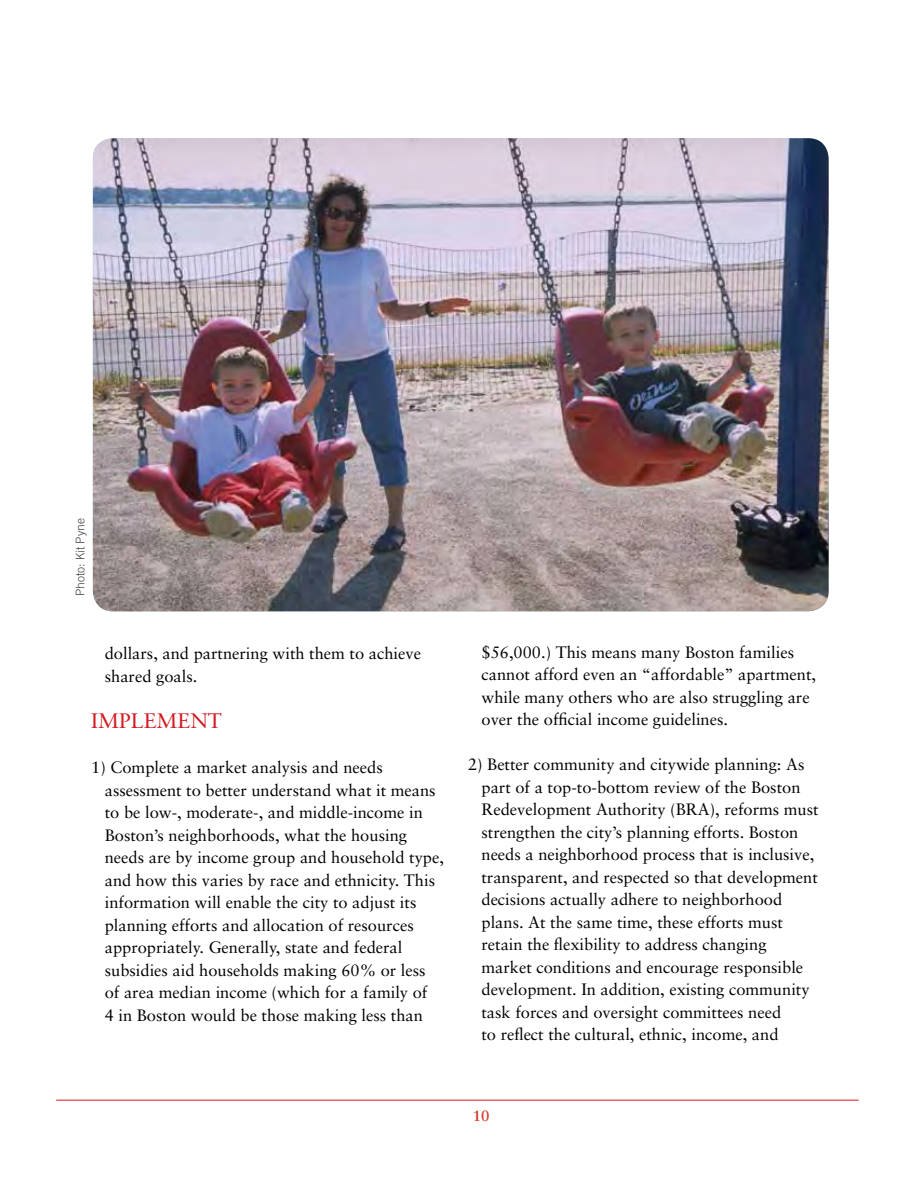
<style>
.page{position:relative;width:918px;height:1188px;background:#fff}
.page>*{position:absolute;margin:0;border:0;box-sizing:border-box;transform-origin:0 0}
.t1{font:21px "Sabon";color:#d31a21}
.t2{font:16.5px/22.5px "Sabon";color:#000}
.t3{font:700 15px "Sabon";color:#d63b2c}
.t4{font:300 12px "Trade Gothic";color:#414042}
</style>
<div class="page">
<hr style="left:56px;top:1100px;width:803px;height:1px;background:#d31a21">
<img style="left:93px;top:138px;width:736px;height:473px">
<p class="t4" style="left:73px;top:596px;width:80px;rotate:-90deg">Photo: Kit Pyne</p>
<p class="t2" style="left:105px;top:642px;width:318px">dollars, and partnering with them to achieve shared goals.</p>
<p class="t1" style="left:91px;top:708px;width:132px">IMPLEMENT</p>
<p class="t2" style="left:105px;top:756px;width:341px;text-indent:-13px">1) Complete a market analysis and needs assessment to better understand what it means to be low-, moderate-, and middle-income in Boston’s neighborhoods, what the housing needs are by income group and household type, and how this varies by race and ethnicity. This information will enable the city to adjust its planning efforts and allocation of resources appropriately. Generally, state and federal subsidies aid households making 60% or less of area median income (which for a family of<br>4 in Boston would be those making less than</p>
<p class="t2" style="left:481px;top:641px;width:336px">$56,000.) This means many Boston families cannot afford even an “affordable” apartment, while many others who are also struggling are over the official income guidelines.</p>
<p class="t2" style="left:481px;top:753px;width:339px;text-indent:-13px">2) Better community and citywide planning: As part of a top-to-bottom review of the Boston Redevelopment Authority (BRA), reforms must strengthen the city’s planning efforts. Boston needs a neighborhood process that is inclusive, transparent, and respected so that development decisions actually adhere to neighborhood plans. At the same time, these efforts must retain the flexibility to address changing market conditions and encourage responsible development. In addition, existing community task forces and oversight committees need<br>to reflect the cultural, ethnic, income, and</p>
<p class="t3" style="left:473px;top:1107px;width:18px">10</p>
</div>
